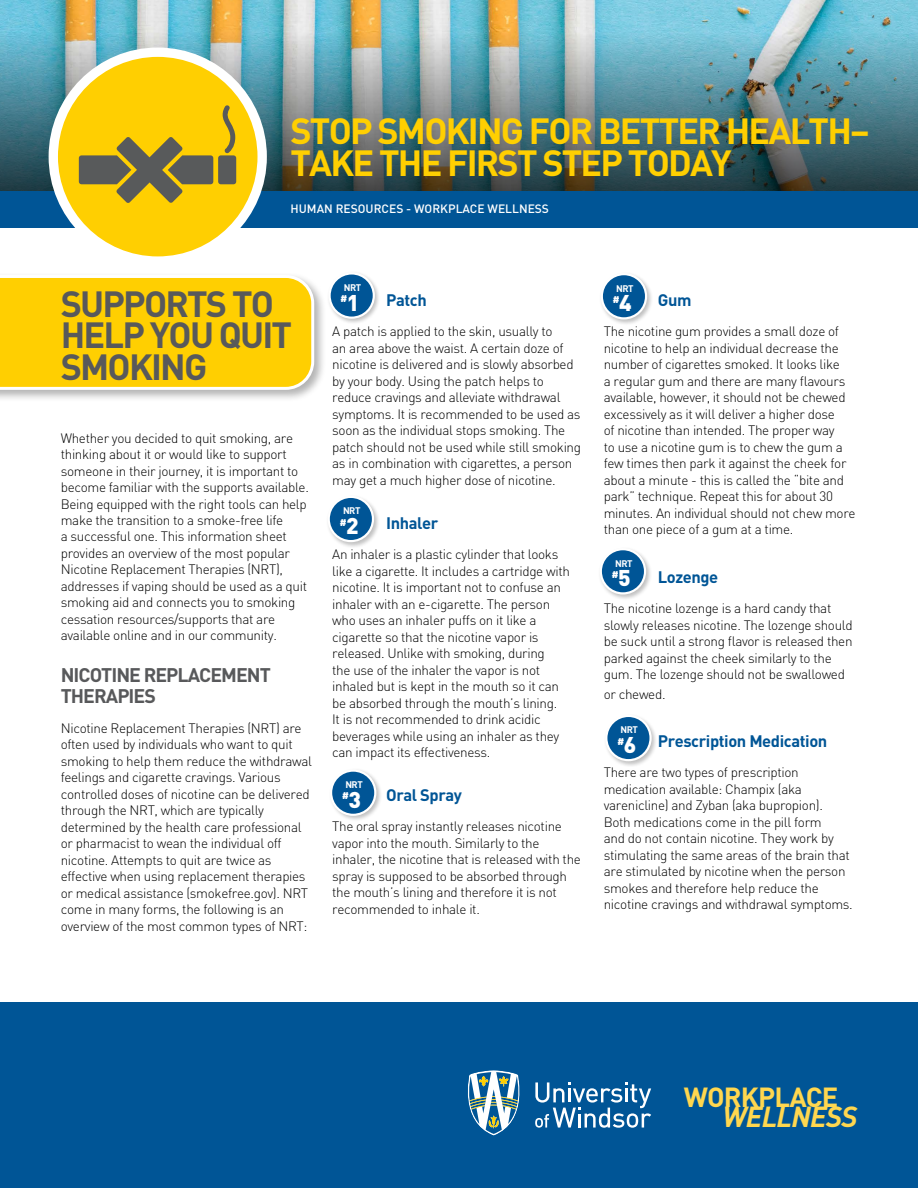
<style>
.page{position:relative;width:918px;height:1188px;background:#fff}
.page>*{position:absolute;margin:0;border:0;box-sizing:border-box;transform-origin:0 0}
.t1{font:700 36px/31.5px "DIN";letter-spacing:-.05em;color:#ffcf01}
.t2{font:700 36px/31.5px "DIN";letter-spacing:-.05em;color:#58595b}
.t3{font:italic 700 28.65px "DINOT";letter-spacing:-.03em;color:#ffd74f}
.t4{font:700 27.3px "DIN";letter-spacing:-.03em;color:#ffd74f}
.t5{font:900 22.5px "DIN";color:#fff}
.t6{font:700 19.5px/21px "DIN";letter-spacing:-.05em;color:#58595b}
.t7{font:700 16.5px "DIN";letter-spacing:-.025em;color:#005596}
.t8{font:300 13.5px/16.5px "DIN";letter-spacing:-.025em;color:#000}
.t9{font:500 12px "DIN";color:#fff}
.t10{font:700 9.45px "DIN";letter-spacing:-.05em;color:#fff}
.t11{font:900 9.45px "DIN";color:#fff}
</style>
<div class="page">
<img style="left:0;top:0;width:918px;height:192px">
<div style="left:0;top:272px;width:327px;height:130px;background:#000;opacity:.3"></div>
<svg style="left:0;top:275px;width:314px;height:115px;background:#fed112"></svg>
<div style="left:0;top:192px;width:918px;height:36px;background:#005596"></div>
<div style="left:53px;top:52px;width:209px;height:209px;background:#ffcf01;border-radius:50%"></div>
<div style="left:218px;top:155px;width:18px;height:29px;background:#585a5b;border-radius:3px"></div>
<svg style="left:222px;top:105px;width:13px;height:48px"></svg>
<svg style="left:79px;top:137px;width:134px;height:66px"></svg>
<div style="left:49px;top:48px;width:218px;height:218px;border:9px solid #fff;border-radius:50%"></div>
<div style="left:0;top:1002px;width:918px;height:186px;background:#005596"></div>
<svg style="left:467px;top:1070px;width:53px;height:66px"></svg>
<svg style="left:535px;top:1082px;width:116px;height:46px"></svg>
<div style="left:327px;top:271px;width:54px;height:54px;background:#000;opacity:.25"></div>
<div style="left:330px;top:273px;width:44px;height:45px;background:#005596;border-radius:50%"></div>
<div style="left:329px;top:272px;width:46px;height:47px;border:2px solid #fff;border-radius:50%"></div>
<div style="left:326px;top:494px;width:54px;height:54px;background:#000;opacity:.25"></div>
<div style="left:329px;top:497px;width:44px;height:44px;background:#005596;border-radius:50%"></div>
<div style="left:328px;top:496px;width:46px;height:46px;border:2px solid #fff;border-radius:50%"></div>
<div style="left:328px;top:768px;width:55px;height:54px;background:#000;opacity:.25"></div>
<div style="left:331px;top:771px;width:44px;height:44px;background:#005596;border-radius:50%"></div>
<div style="left:330px;top:770px;width:46px;height:46px;border:2px solid #fff;border-radius:50%"></div>
<div style="left:599px;top:272px;width:55px;height:54px;background:#000;opacity:.25"></div>
<div style="left:602px;top:274px;width:44px;height:44px;background:#005596;border-radius:50%"></div>
<div style="left:601px;top:273px;width:46px;height:46px;border:2px solid #fff;border-radius:50%"></div>
<div style="left:598px;top:547px;width:55px;height:54px;background:#000;opacity:.25"></div>
<div style="left:601px;top:549px;width:44px;height:44px;background:#005596;border-radius:50%"></div>
<div style="left:600px;top:548px;width:46px;height:47px;border:2px solid #fff;border-radius:50%"></div>
<div style="left:604px;top:713px;width:54px;height:54px;background:#000;opacity:.25"></div>
<div style="left:606px;top:716px;width:45px;height:44px;background:#005596;border-radius:50%"></div>
<div style="left:605px;top:715px;width:47px;height:46px;border:2px solid #fff;border-radius:50%"></div>
<h1 class="t1" style="left:291px;top:114px;width:581px">STOP SMOKING FOR BETTER HEALTH–<br>TAKE THE FIRST STEP TODAY</h1>
<p class="t9" style="left:291px;top:201px;width:260px">HUMAN RESOURCES - WORKPLACE WELLNESS</p>
<h1 class="t2" style="left:61px;top:286px;width:233px">SUPPORTS TO<br>HELP YOU QUIT<br>SMOKING</h1>
<p class="t8" style="left:61px;top:429px;width:250px">Whether you decided to quit smoking, are thinking about it or would like to support someone in their journey, it is important to become familiar with the supports available.<br>Being equipped with the right tools can help make the transition to a smoke-free life<br>a successful one. This information sheet provides an overview of the most popular Nicotine Replacement Therapies (NRT), addresses if vaping should be used as a quit smoking aid and connects you to smoking cessation resources/supports that are available online and in our community.</p>
<h3 class="t6" style="left:61px;top:663px;width:212px">NICOTINE REPLACEMENT<br>THERAPIES</h3>
<p class="t8" style="left:61px;top:720px;width:253px">Nicotine Replacement Therapies (NRT) are often used by individuals who want to quit smoking to help them reduce the withdrawal feelings and cigarette cravings. Various controlled doses of nicotine can be delivered through the NRT, which are typically determined by the health care professional or pharmacist to wean the individual off nicotine. Attempts to quit are twice as effective when using replacement therapies or medical assistance (smokefree.gov). NRT come in many forms, the following is an overview of the most common types of NRT:</p>
<p class="t10" style="left:344px;top:281px;width:19px">NRT</p>
<h3 class="t5" style="left:347px;top:288px;width:14px">1</h3>
<p class="t7" style="left:386px;top:290px;width:42px">Patch</p>
<p class="t8" style="left:332px;top:323px;width:250px">A patch is applied to the skin, usually to<br>an area above the waist. A certain doze of nicotine is delivered and is slowly absorbed by your body. Using the patch helps to reduce cravings and alleviate withdrawal symptoms. It is recommended to be used as soon as the individual stops smoking. The patch should not be used while still smoking as in combination with cigarettes, a person may get a much higher dose of nicotine.</p>
<p class="t7" style="left:386px;top:512px;width:54px">Inhaler</p>
<p class="t8" style="left:332px;top:546px;width:239px">An inhaler is a plastic cylinder that looks like a cigarette. It includes a cartridge with nicotine. It is important not to confuse an inhaler with an e-cigarette. The person who uses an inhaler puffs on it like a cigarette so that the nicotine vapor is released. Unlike with smoking, during<br>the use of the inhaler the vapor is not inhaled but is kept in the mouth so it can be absorbed through the mouth’s lining.<br>It is not recommended to drink acidic beverages while using an inhaler as they can impact its effectiveness.</p>
<p class="t7" style="left:386px;top:785px;width:77px">Oral Spray</p>
<p class="t8" style="left:332px;top:818px;width:250px">The oral spray instantly releases nicotine vapor into the mouth. Similarly to the inhaler, the nicotine that is released with the spray is supposed to be absorbed through the mouth’s lining and therefore it is not recommended to inhale it.</p>
<p class="t11" style="left:341px;top:292px;width:8px">#</p>
<p class="t10" style="left:343px;top:505px;width:19px">NRT</p>
<h3 class="t5" style="left:346px;top:511px;width:14px">2</h3>
<p class="t11" style="left:340px;top:516px;width:8px">#</p>
<p class="t10" style="left:345px;top:778px;width:19px">NRT</p>
<h3 class="t5" style="left:348px;top:785px;width:14px">3</h3>
<p class="t11" style="left:342px;top:789px;width:8px">#</p>
<p class="t10" style="left:616px;top:282px;width:19px">NRT</p>
<h3 class="t5" style="left:619px;top:288px;width:14px">4</h3>
<p class="t7" style="left:658px;top:290px;width:35px">Gum</p>
<p class="t8" style="left:604px;top:323px;width:253px">The nicotine gum provides a small doze of nicotine to help an individual decrease the number of cigarettes smoked. It looks like<br>a regular gum and there are many flavours available, however, it should not be chewed excessively as it will deliver a higher dose<br>of nicotine than intended. The proper way<br>to use a nicotine gum is to chew the gum a few times then park it against the cheek for about a minute - this is called the “bite and park” technique. Repeat this for about 30 minutes. An individual should not chew more than one piece of a gum at a time.</p>
<p class="t7" style="left:658px;top:566px;width:62px">Lozenge</p>
<p class="t8" style="left:604px;top:600px;width:251px">The nicotine lozenge is a hard candy that slowly releases nicotine. The lozenge should be suck until a strong flavor is released then parked against the cheek similarly to the gum. The lozenge should not be swallowed</p>
<p class="t8" style="left:604px;top:685px;width:63px">or chewed.</p>
<p class="t7" style="left:658px;top:731px;width:171px">Prescription Medication</p>
<p class="t8" style="left:604px;top:764px;width:251px">There are two types of prescription medication available: Champix (aka varenicline) and Zyban (aka bupropion).<br>Both medications come in the pill form<br>and do not contain nicotine. They work by stimulating the same areas of the brain that are stimulated by nicotine when the person smokes and therefore help reduce the nicotine cravings and withdrawal symptoms.</p>
<p class="t11" style="left:613px;top:293px;width:8px">#</p>
<p class="t10" style="left:615px;top:557px;width:19px">NRT</p>
<h3 class="t5" style="left:618px;top:563px;width:14px">5</h3>
<p class="t11" style="left:612px;top:568px;width:8px">#</p>
<p class="t10" style="left:621px;top:724px;width:19px">NRT</p>
<h3 class="t5" style="left:624px;top:730px;width:14px">6</h3>
<p class="t11" style="left:617px;top:735px;width:8px">#</p>
<h3 class="t4" style="left:684px;top:1079px;width:156px">WORKPLACE</h3>
<h2 class="t3" style="left:723px;top:1098px;width:136px">WELLNESS</h2>
</div>
